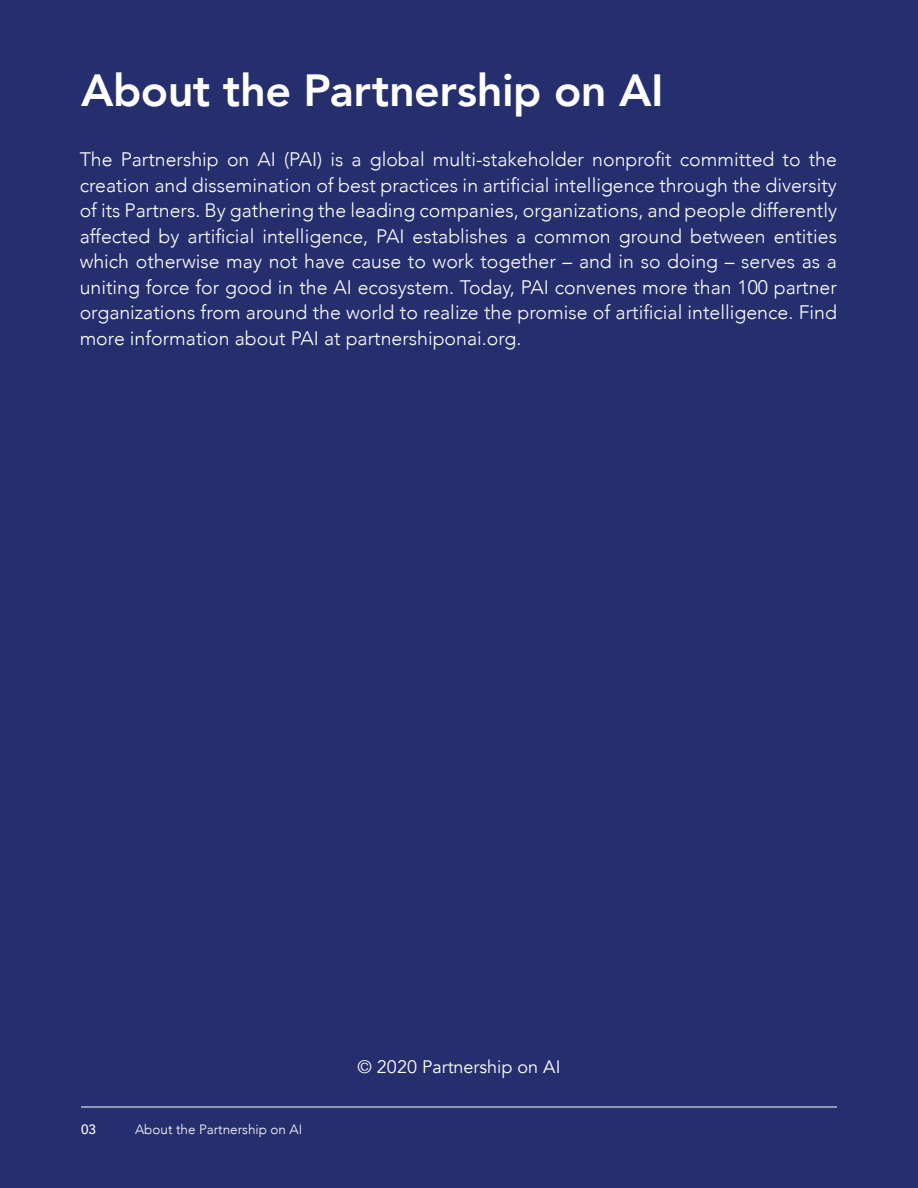
<style>
.page{position:relative;width:918px;height:1188px;background:#252f6d}
.page>*{position:absolute;margin:0;border:0;box-sizing:border-box;transform-origin:0 0}
.t1{font:800 45px "Avenir";letter-spacing:-.01em;color:#fff}
.t2{font:300 19.5px/25.5px "Avenir";color:#fff;text-align:justify}
.t3{font:18px "Avenir";color:#fff}
.t4{font:300 13.5px "Avenir";color:#fff}
.t5{font:500 13.5px "Avenir";color:#fff}
</style>
<div class="page">
<hr style="left:81px;top:1107px;width:756px;height:1px;background:#fff">
<h1 class="t1" style="left:81px;top:55px;width:584px">About the Partnership on AI</h1>
<p class="t2" style="left:80px;top:147px;width:759px">The Partnership on AI (PAI) is a global multi-stakeholder nonprofit committed to the creation and dissemination of best practices in artificial intelligence through the diversity of its Partners. By gathering the leading companies, organizations, and people differently affected by artificial intelligence, PAI establishes a common ground between entities which otherwise may not have cause to work together – and in so doing – serves as a uniting force for good in the AI ecosystem. Today, PAI convenes more than 100 partner organizations from around the world to realize the promise of artificial intelligence. Find more information about PAI at partnershiponai.org.</p>
<p class="t5" style="left:81px;top:1118px;width:17px">03</p>
<p class="t4" style="left:135px;top:1121px;width:169px">About the Partnership on AI</p>
<p class="t3" style="left:358px;top:1056px;width:204px">© 2020 Partnership on AI</p>
</div>
